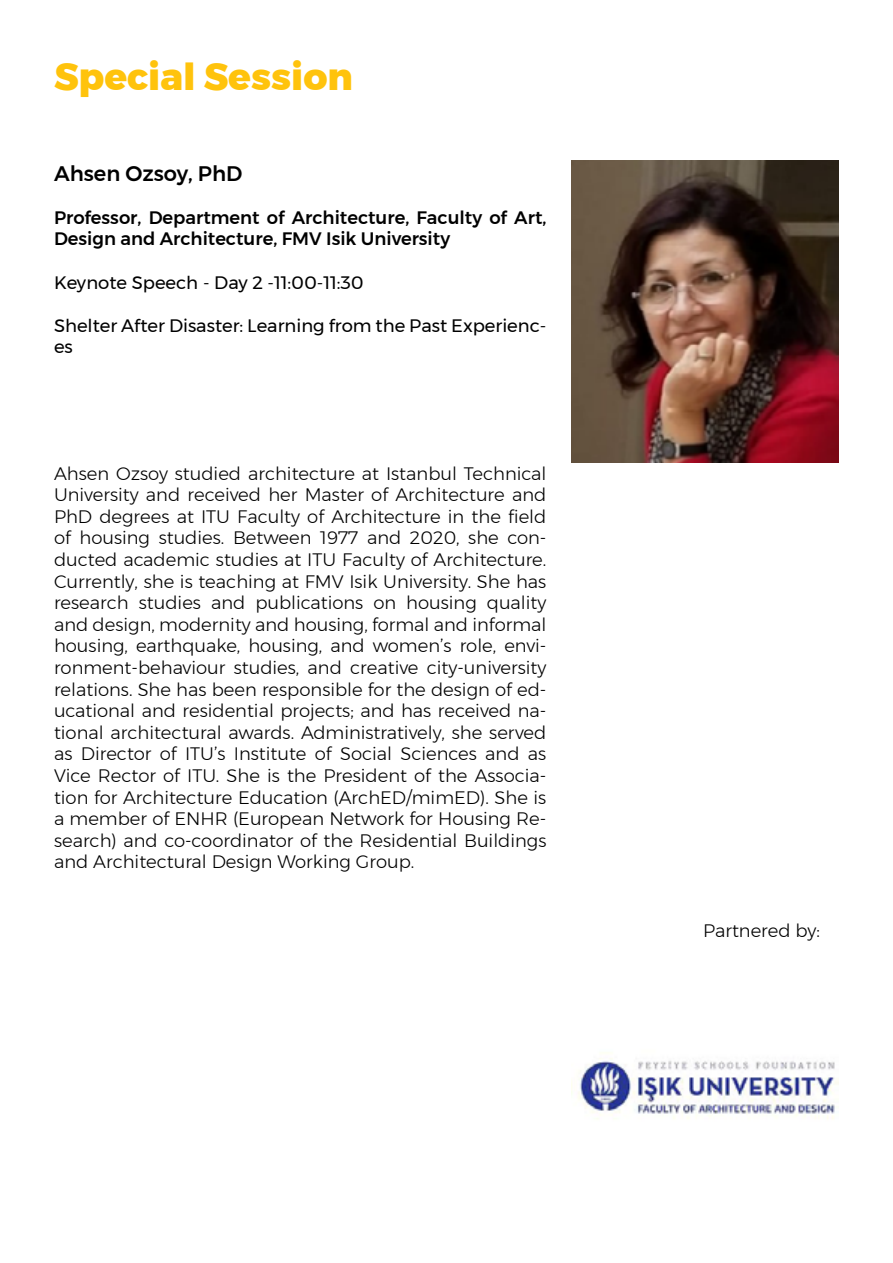
<style>
.page{position:relative;width:893px;height:1263px;background:#fff}
.page>*{position:absolute;margin:0;border:0;box-sizing:border-box;transform-origin:0 0}
.t1{font:800 37.5px "Montserrat";color:#ffc30c}
.t2{font:500 21px "Montserrat";color:#000}
.t3{font:300 18px/21.6px "Montserrat";color:#000;text-align:justify}
.t4{font:500 18px/21.6px "Montserrat";color:#000}
.t5{font:18px/21.6px "Montserrat";color:#000}
</style>
<div class="page">
<img style="left:578px;top:1052px;width:261px;height:68px">
<img style="left:572px;top:160px;width:267px;height:302px">
<h1 class="t1" style="left:54px;top:47px;width:300px">Special Session</h1>
<p class="t2" style="left:54px;top:157px;width:190px">Ahsen Ozsoy, PhD</p>
<p class="t4" style="left:54px;top:206px;width:494px">Professor, Department of Architecture, Faculty of Art,<br>Design and Architecture, FMV Isik University</p>
<p class="t5" style="left:54px;top:271px;width:311px">Keynote Speech - Day 2 -11:00-11:30</p>
<p class="t5" style="left:54px;top:314px;width:494px">Shelter After Disaster: Learning from the Past Experienc&shy;es</p>
<p class="t3" style="left:54px;top:462px;width:494px">Ahsen Ozsoy studied architecture at Istanbul Technical University and received her Master of Architecture and PhD degrees at ITU Faculty of Architecture in the field of housing studies. Between 1977 and 2020, she con&shy;ducted academic studies at ITU Faculty of Architecture.<br>Currently, she is teaching at FMV Isik University. She has research studies and publications on housing quality and design, modernity and housing, formal and informal housing, earthquake, housing, and women’s role, envi&shy;ronment-behaviour studies, and creative city-university relations. She has been responsible for the design of ed&shy;ucational and residential projects; and has received na&shy;tional architectural awards. Administratively, she served as Director of ITU’s Institute of Social Sciences and as Vice Rector of ITU. She is the President of the Associa&shy;tion for Architecture Education (ArchED/mimED). She is a member of ENHR (European Network for Housing Re&shy;search) and co-coordinator of the Residential Buildings and Architectural Design Working Group.</p>
<p class="t3" style="left:703px;top:920px;width:118px">Partnered by:</p>
</div>
